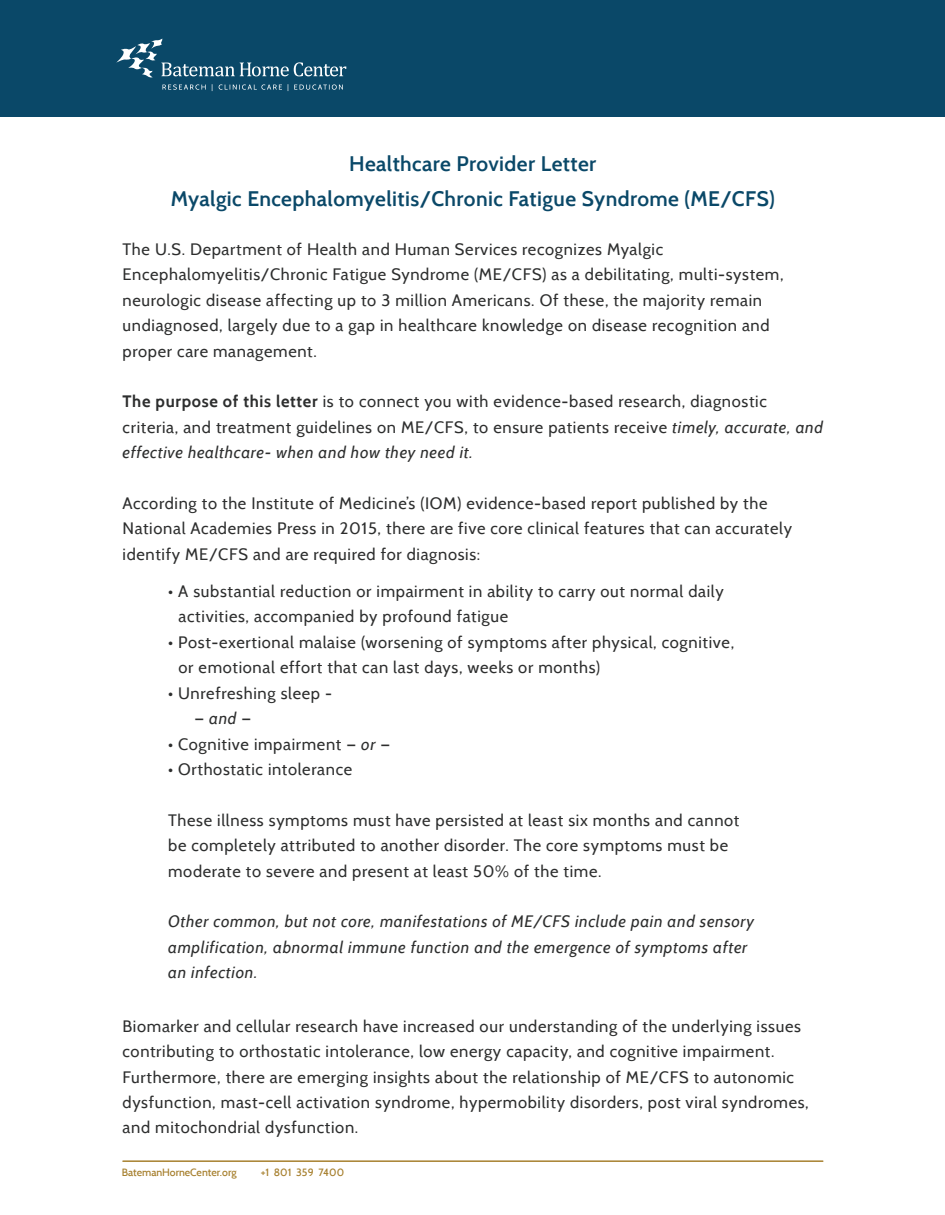
<style>
.page{position:relative;width:945px;height:1215px;background:#fff}
.page>*{position:absolute;margin:0;border:0;box-sizing:border-box;transform-origin:0 0}
.t1{font:600 21px/34.3px "Cabin";letter-spacing:.02em;color:#0a4868;text-align:center}
.t2{font:16.5px/25.3px "Cabin";letter-spacing:.04em;color:#2d2e2e}
.t3{font:italic 16.5px/25.3px "Cabin";letter-spacing:.04em;color:#2d2e2e}
.t4{font:500 10.5px "Cabin";color:#a67f2d}
.s1{font-weight:700}
.s2{font-style:italic}
</style>
<div class="page">
<div style="left:0;top:0;width:945px;height:116px;background:#0a4868"></div>
<svg style="left:116px;top:39px;width:230px;height:39px"></svg>
<svg style="left:162px;top:84px;width:181px;height:7px"></svg>
<hr style="left:123px;top:1161px;width:700px;height:1px;background:#a67f2d">
<p class="t1" style="left:171px;top:149px;width:605px">Healthcare Provider Letter<br>Myalgic Encephalomyelitis/Chronic Fatigue Syndrome (ME/CFS)</p>
<p class="t2" style="left:123px;top:238px;width:663px">The U.S. Department of Health and Human Services recognizes Myalgic Encephalomyelitis/Chronic Fatigue Syndrome (ME/CFS) as a debilitating, multi-system, neurologic disease affecting up to 3 million Americans. Of these, the majority remain undiagnosed, largely due to a gap in healthcare knowledge on disease recognition and proper care management.</p>
<p class="t2" style="left:123px;top:391px;width:702px"><span class="s1">The purpose of this letter</span> is to connect you with evidence-based research, diagnostic criteria, and treatment guidelines on ME/CFS, to ensure patients receive <span class="s2">timely, accurate, and effective healthcare- when and how they need it.</span></p>
<p class="t2" style="left:123px;top:492px;width:671px">According to the Institute of Medicine’s (IOM) evidence-based report published by the<br>National Academies Press in 2015, there are five core clinical features that can accurately identify ME/CFS and are required for diagnosis:</p>
<p class="t2" style="left:168px;top:580px;width:557px">ï A substantial reduction or impairment in ability to carry out normal daily</p>
<p class="t2" style="left:179px;top:606px;width:331px">activities, accompanied by profound fatigue</p>
<p class="t2" style="left:168px;top:631px;width:568px">ï Post-exertional malaise (worsening of symptoms after physical, cognitive,</p>
<p class="t2" style="left:179px;top:657px;width:423px">or emotional effort that can last days, weeks or months)</p>
<p class="t2" style="left:168px;top:682px;width:165px">ï Unrefreshing sleep -</p>
<p class="t2" style="left:168px;top:707px;width:224px;text-indent:26px">— <span class="s2">and</span> —<br>ï Cognitive impairment — <span class="s2">or</span> — ï Orthostatic intolerance</p>
<p class="t2" style="left:168px;top:809px;width:573px">These illness symptoms must have persisted at least six months and cannot be completely attributed to another disorder. The core symptoms must be moderate to severe and present at least 50% of the time.</p>
<p class="t3" style="left:168px;top:911px;width:587px">Other common, but not core, manifestations of ME/CFS include pain and sensory amplification, abnormal immune function and the emergence of symptoms after an infection.</p>
<p class="t2" style="left:123px;top:1015px;width:688px">Biomarker and cellular research have increased our understanding of the underlying issues contributing to orthostatic intolerance, low energy capacity, and cognitive impairment.<br>Furthermore, there are emerging insights about the relationship of ME/CFS to autonomic dysfunction, mast-cell activation syndrome, hypermobility disorders, post viral syndromes, and mitochondrial dysfunction.</p>
<p class="t4" style="left:122px;top:1168px;width:116px">BatemanHorneCenter.org</p>
<p class="t4" style="left:261px;top:1168px;width:85px">+1 801 359 7400</p>
</div>
